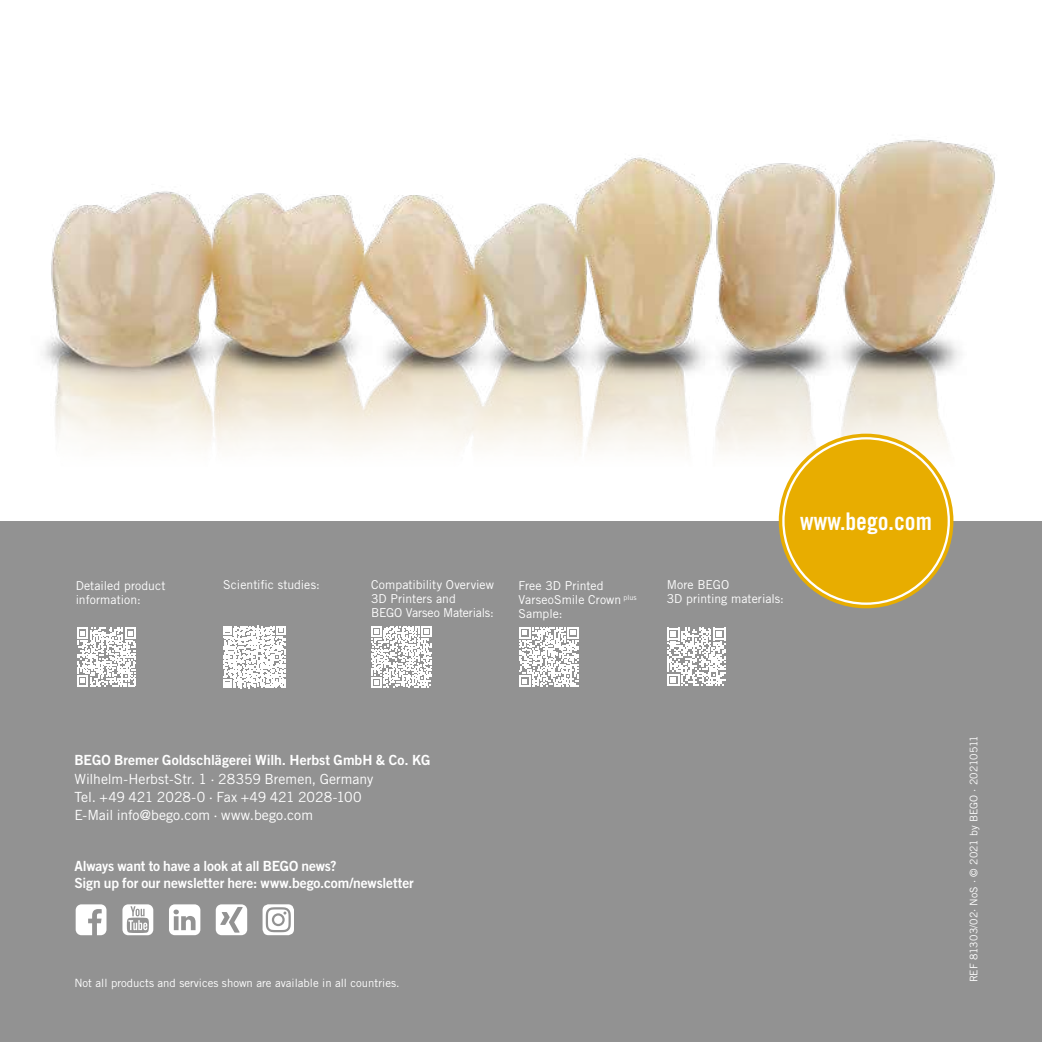
<style>
.page{position:relative;width:1042px;height:1042px;background:#fff}
.page>*{position:absolute;margin:0;border:0;box-sizing:border-box;transform-origin:0 0}
.t1{font:24.32px "Trade Gothic LT Std Bd Cn 20";color:#fff}
.t2{font:14px/17.5px "Trade Gothic LT Pro Bd 2";letter-spacing:-.005em;color:#fff}
.t3{font:14px/18.4px "Trade Gothic LT Pro";color:#fff}
.t4{font:12.25px/14px "Trade Gothic LT Pro";color:#fff}
.t5{font:11.38px "Trade Gothic LT Pro";color:#fff}
.t6{font:10.5px "Trade Gothic LT Pro";letter-spacing:.005em;color:#fff}
</style>
<div class="page">
<div style="left:0;top:521px;width:1042px;height:521px;background:#929292"></div>
<img style="left:43px;top:139px;width:952px;height:385px">
<div style="left:782px;top:437px;width:168px;height:168px;background:#e8ad00;border-radius:50%"></div>
<div style="left:779px;top:434px;width:174px;height:174px;border:4px solid #e8ad00;border-radius:50%"></div>
<svg style="left:76px;top:904px;width:30px;height:31px"></svg>
<svg style="left:169px;top:904px;width:31px;height:31px"></svg>
<svg style="left:216px;top:904px;width:31px;height:31px"></svg>
<svg style="left:122px;top:904px;width:31px;height:31px"></svg>
<svg style="left:263px;top:904px;width:31px;height:31px"></svg>
<svg style="left:223px;top:626px;width:62px;height:62px"></svg>
<svg style="left:77px;top:627px;width:59px;height:59px"></svg>
<svg style="left:667px;top:628px;width:58px;height:58px"></svg>
<svg style="left:371px;top:626px;width:61px;height:61px"></svg>
<svg style="left:519px;top:627px;width:60px;height:60px"></svg>
<p class="t4" style="left:76px;top:578px;width:91px">Detailed product</p>
<p class="t4" style="left:223px;top:578px;width:98px">Scientific studies:</p>
<p class="t4" style="left:76px;top:592px;width:67px">information:</p>
<p class="t4" style="left:371px;top:578px;width:124px">Compatibility Overview<br>3D Printers and<br>BEGO Varseo Materials:</p>
<p class="t4" style="left:518px;top:578px;width:120px">Free 3D Printed<br>VarseoSmile Crown <sup>plus<br></sup>Sample:</p>
<h1 class="t1" style="left:800px;top:506px;width:133px">www.bego.com</h1>
<p class="t4" style="left:667px;top:578px;width:119px">More BEGO<br>3D printing materials:</p>
<p class="t2" style="left:74px;top:751px;width:357px">BEGO Bremer Goldschlägerei Wilh. Herbst GmbH &amp; Co. KG</p>
<p class="t3" style="left:74px;top:769px;width:300px">Wilhelm-Herbst-Str. 1 · 28359 Bremen, Germany<br>Tel. +49 421 2028-0 · Fax +49 421 2028-100<br>E-Mail info@bego.com · www.bego.com</p>
<p class="t2" style="left:74px;top:857px;width:341px">Always want to have a look at all BEGO news?<br>Sign up for our newsletter here: www.bego.com/newsletter</p>
<p class="t5" style="left:74px;top:976px;width:327px">Not all products and services shown are available in all countries.</p>
<p class="t6" style="left:967px;top:982px;width:249px;rotate:-90deg">REF 81303/02· NoS · © 2021 by BEGO · 20210511</p>
</div>
